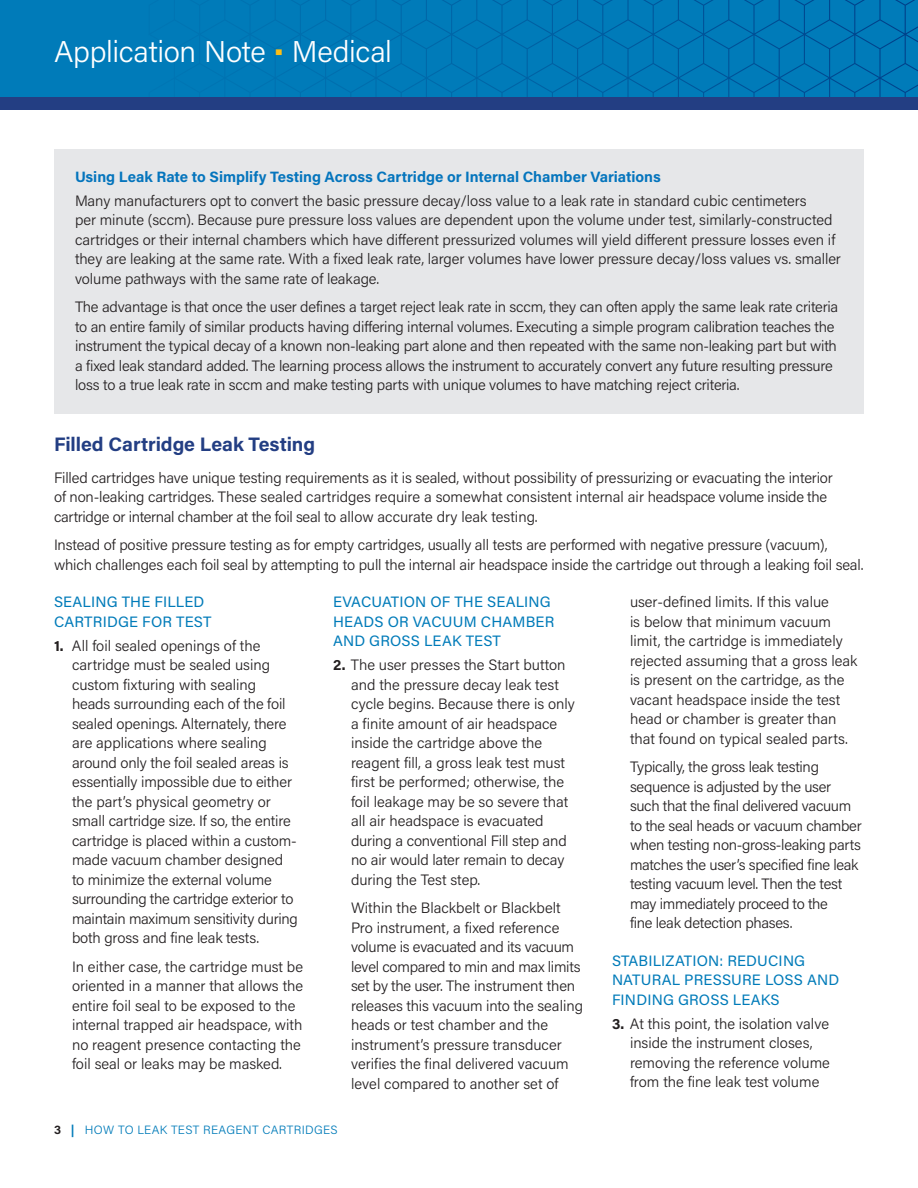
<style>
.page{position:relative;width:918px;height:1188px;background:#fff}
.page>*{position:absolute;margin:0;border:0;box-sizing:border-box;transform-origin:0 0}
.t1{font:300 30px "Acumin Pro";letter-spacing:-.01em;color:#fff}
.t2{font:300 21px "Myriad Pro";letter-spacing:-.01em;color:#fff}
.Subheading{font:700 19.5px "Acumin Pro";color:#233e83}
.Body{font:300 15px/19.5px "Acumin Pro";letter-spacing:-.01em;color:#231f20}
.Sub-sub_heading{font:15px/19.5px "Acumin Pro";letter-spacing:.01em;color:#007bb9}
.Body-2{font:700 15px "Acumin Pro";color:#0575bd}
.t3{font:300 12px "Acumin Pro";letter-spacing:.025em;color:#007bb9}
.s1{font-weight:700}
.s2{font-weight:700;color:#231f20}
</style>
<div class="page">
<div style="left:0;top:0;width:918px;height:104px;background:#007bb9"></div>
<svg style="left:276px;top:0;width:642px;height:97px"></svg>
<div style="left:0;top:97px;width:918px;height:13px;background:#233e83"></div>
<div style="left:54px;top:150px;width:810px;height:264px;background:#e6e7e9"></div>
<svg style="left:276px;top:49px;width:6px;height:6px"></svg>
<h1 class="t1" style="left:54px;top:31px;width:340px">Application Note Medical</h1>
<h2 class="t2" style="left:54px;top:47px;width:92px">Case Study</h2>
<p class="Body-2" style="left:75px;top:166px;width:587px">Using Leak Rate to Simplify Testing Across Cartridge or Internal Chamber Variations</p>
<p class="Body" style="left:75px;top:190px;width:768px">Many manufacturers opt to convert the basic pressure decay/loss value to a leak rate in standard cubic centimeters<br>per minute (sccm). Because pure pressure loss values are dependent upon the volume under test, similarly-constructed cartridges or their internal chambers which have different pressurized volumes will yield different pressure losses even if they are leaking at the same rate. With a fixed leak rate, larger volumes have lower pressure decay/loss values vs. smaller volume pathways with the same rate of leakage.</p>
<p class="Body" style="left:75px;top:297px;width:765px">The advantage is that once the user defines a target reject leak rate in sccm, they can often apply the same leak rate criteria to an entire family of similar products having differing internal volumes. Executing a simple program calibration teaches the instrument the typical decay of a known non-leaking part alone and then repeated with the same non-leaking part but with a fixed leak standard added. The learning process allows the instrument to accurately convert any future resulting pressure loss to a true leak rate in sccm and make testing parts with unique volumes to have matching reject criteria.</p>
<p class="Subheading" style="left:54px;top:431px;width:263px">Filled Cartridge Leak Testing</p>
<p class="Body" style="left:54px;top:467px;width:780px">Filled cartridges have unique testing requirements as it is sealed, without possibility of pressurizing or evacuating the interior of non-leaking cartridges. These sealed cartridges require a somewhat consistent internal air headspace volume inside the cartridge or internal chamber at the foil seal to allow accurate dry leak testing.</p>
<p class="Body" style="left:54px;top:535px;width:811px">Instead of positive pressure testing as for empty cartridges, usually all tests are performed with negative pressure (vacuum), which challenges each foil seal by attempting to pull the internal air headspace inside the cartridge out through a leaking foil seal.</p>
<p class="Sub-sub_heading" style="left:54px;top:591px;width:159px">SEALING THE FILLED<br>CARTRIDGE FOR TEST</p>
<p class="Body" style="left:72px;top:635px;width:227px;text-indent:-18px"><span class="s1">1.</span> All foil sealed openings of the cartridge must be sealed using custom fixturing with sealing heads surrounding each of the foil sealed openings. Alternately, there are applications where sealing around only the foil sealed areas is essentially impossible due to either the part’s physical geometry or small cartridge size. If so, the entire cartridge is placed within a custom&shy;made vacuum chamber designed to minimize the external volume surrounding the cartridge exterior to maintain maximum sensitivity during both gross and fine leak tests.</p>
<p class="Body" style="left:72px;top:956px;width:233px">In either case, the cartridge must be oriented in a manner that allows the entire foil seal to be exposed to the internal trapped air headspace, with no reagent presence contacting the foil seal or leaks may be masked.</p>
<p class="Body" style="left:630px;top:592px;width:229px">user-defined limits. If this value<br>is below that minimum vacuum limit, the cartridge is immediately rejected assuming that a gross leak is present on the cartridge, as the vacant headspace inside the test head or chamber is greater than that found on typical sealed parts.</p>
<p class="Body" style="left:630px;top:757px;width:233px">Typically, the gross leak testing sequence is adjusted by the user such that the final delivered vacuum to the seal heads or vacuum chamber when testing non-gross-leaking parts matches the user’s specified fine leak testing vacuum level. Then the test may immediately proceed to the<br>fine leak detection phases.</p>
<p class="Sub-sub_heading" style="left:612px;top:950px;width:229px">STABILIZATION: REDUCING<br>NATURAL PRESSURE LOSS AND<br>FINDING GROSS LEAKS</p>
<p class="Body" style="left:630px;top:1013px;width:201px;text-indent:-18px"><span class="s1">3.</span> At this point, the isolation valve inside the instrument closes, removing the reference volume from the fine leak test volume</p>
<p class="Sub-sub_heading" style="left:333px;top:591px;width:223px">EVACUATION OF THE SEALING<br>HEADS OR VACUUM CHAMBER<br>AND GROSS LEAK TEST</p>
<p class="Body" style="left:351px;top:655px;width:225px;text-indent:-18px"><span class="s1">2.</span> The user presses the Start button and the pressure decay leak test cycle begins. Because there is only a finite amount of air headspace inside the cartridge above the reagent fill, a gross leak test must first be performed; otherwise, the foil leakage may be so severe that all air headspace is evacuated during a conventional Fill step and no air would later remain to decay during the Test step.</p>
<p class="Body" style="left:351px;top:898px;width:234px">Within the Blackbelt or Blackbelt Pro instrument, a fixed reference volume is evacuated and its vacuum level compared to min and max limits set by the user. The instrument then releases this vacuum into the sealing heads or test chamber and the instrument’s pressure transducer verifies the final delivered vacuum level compared to another set of</p>
<p class="t3" style="left:54px;top:1122px;width:285px"><span class="s2">3</span> <span class="s1">|</span> HOW TO LEAK TEST REAGENT CARTRIDGES</p>
</div>
